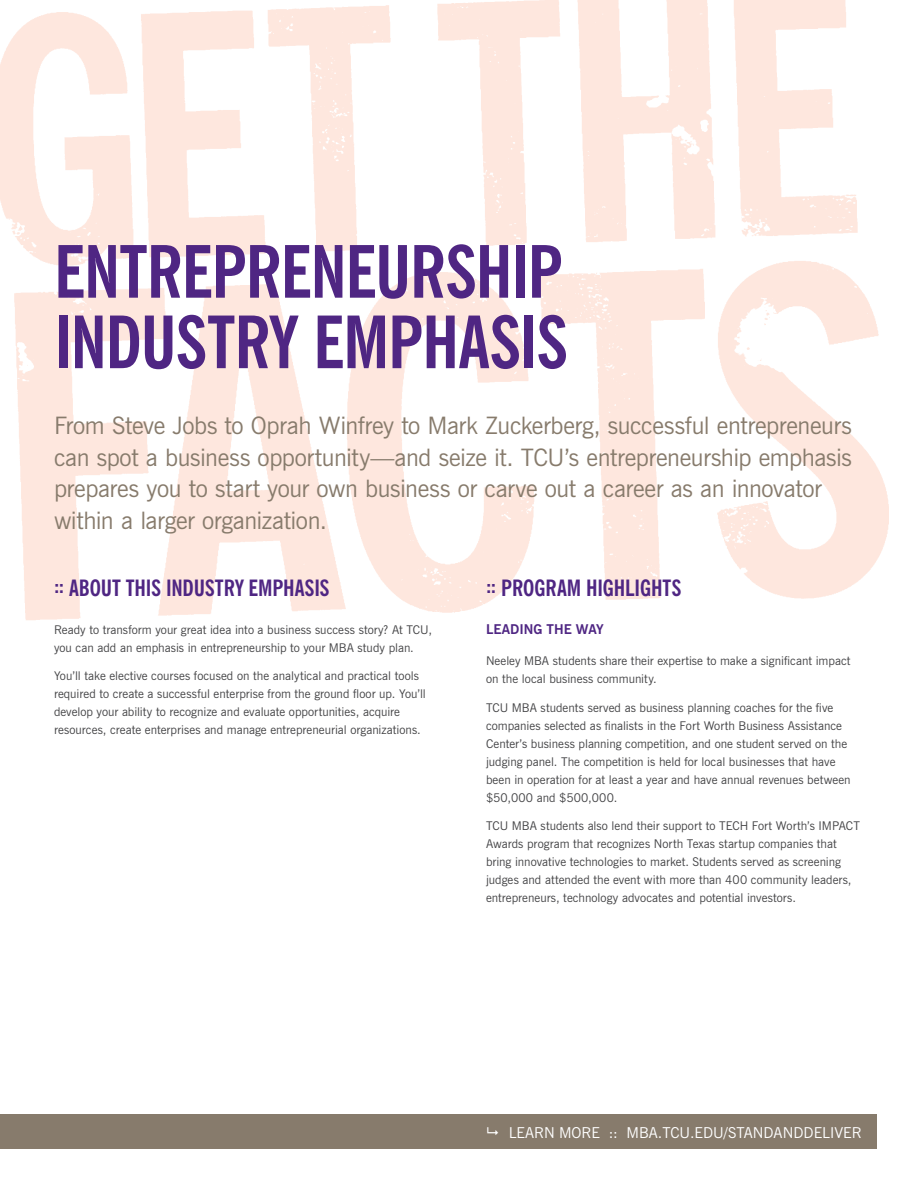
<style>
.page{position:relative;width:918px;height:1188px;background:#fff}
.page>*{position:absolute;margin:0;border:0;box-sizing:border-box;transform-origin:0 0}
.t1{font:700 condensed 72px/70.5px "News Gothic BT";letter-spacing:-.02em;color:#4f2683}
.t2{font:24px/31.5px "News Gothic BT";letter-spacing:-.015em;color:#877b6c}
.t3{font:700 condensed 22.5px "News Gothic BT";letter-spacing:-.005em;color:#4f2683}
.t4{font:15px "News Gothic BT";color:#fff}
.t5{font:700 13.5px "News Gothic BT";letter-spacing:-.005em;color:#4f2683}
.t6{font:12px/18px "News Gothic BT";color:#434345}
</style>
<div class="page">
<img style="left:0;top:0;width:889px;height:620px">
<div style="left:0;top:1114px;width:877px;height:35px;background:#877b6c"></div>
<h1 class="t1" style="left:54px;top:236px;width:516px">ENTREPRENEURSHIP<br>INDUSTRY EMPHASIS</h1>
<p class="t2" style="left:54px;top:410px;width:799px">From Steve Jobs to Oprah Winfrey to Mark Zuckerberg, successful entrepreneurs can spot a business opportunity—and seize it. TCU’s entrepreneurship emphasis prepares you to start your own business or carve out a career as an innovator within a larger organization.</p>
<h3 class="t3" style="left:54px;top:574px;width:82px">:: ABOUT THIS</h3>
<h3 class="t3" style="left:166px;top:574px;width:11px">INDUSTRY</h3>
<h3 class="t3" style="left:249px;top:574px;width:11px">EMPHASIS</h3>
<p class="t6" style="left:54px;top:620px;width:380px">Ready to transform your great idea into a business success story? At TCU, you can add an emphasis in entrepreneurship to your MBA study plan.</p>
<p class="t6" style="left:54px;top:667px;width:373px">You’ll take elective courses focused on the analytical and practical tools required to create a successful enterprise from the ground floor up. You’ll develop your ability to recognize and evaluate opportunities, acquire resources, create enterprises and manage entrepreneurial organizations.</p>
<h3 class="t3" style="left:486px;top:574px;width:197px">:: PROGRAM HIGHLIGHTS</h3>
<p class="t5" style="left:486px;top:621px;width:119px">LEADING THE WAY</p>
<p class="t6" style="left:486px;top:652px;width:366px">Neeley MBA students share their expertise to make a significant impact on the local business community.</p>
<p class="t6" style="left:486px;top:698px;width:366px">TCU MBA students served as business planning coaches for the five companies selected as finalists in the Fort Worth Business Assistance Center’s business planning competition, and one student served on the judging panel. The competition is held for local businesses that have been in operation for at least a year and have annual revenues between $50,000 and $500,000.</p>
<p class="t6" style="left:486px;top:817px;width:375px">TCU MBA students also lend their support to TECH Fort Worth’s IMPACT Awards program that recognizes North Texas startup companies that bring innovative technologies to market. Students served as screening judges and attended the event with more than 400 community leaders, entrepreneurs, technology advocates and potential investors.</p>
<p class="t4" style="left:509px;top:1124px;width:18px">Learn</p>
<p class="t4" style="left:559px;top:1124px;width:23px">More</p>
<p class="t4" style="left:609px;top:1124px;width:29px">:: mba</p>
<p class="t4" style="left:658px;top:1124px;width:15px">.tcu</p>
<p class="t4" style="left:690px;top:1124px;width:163px">.edu/Stan dan ddeliver</p>
</div>
